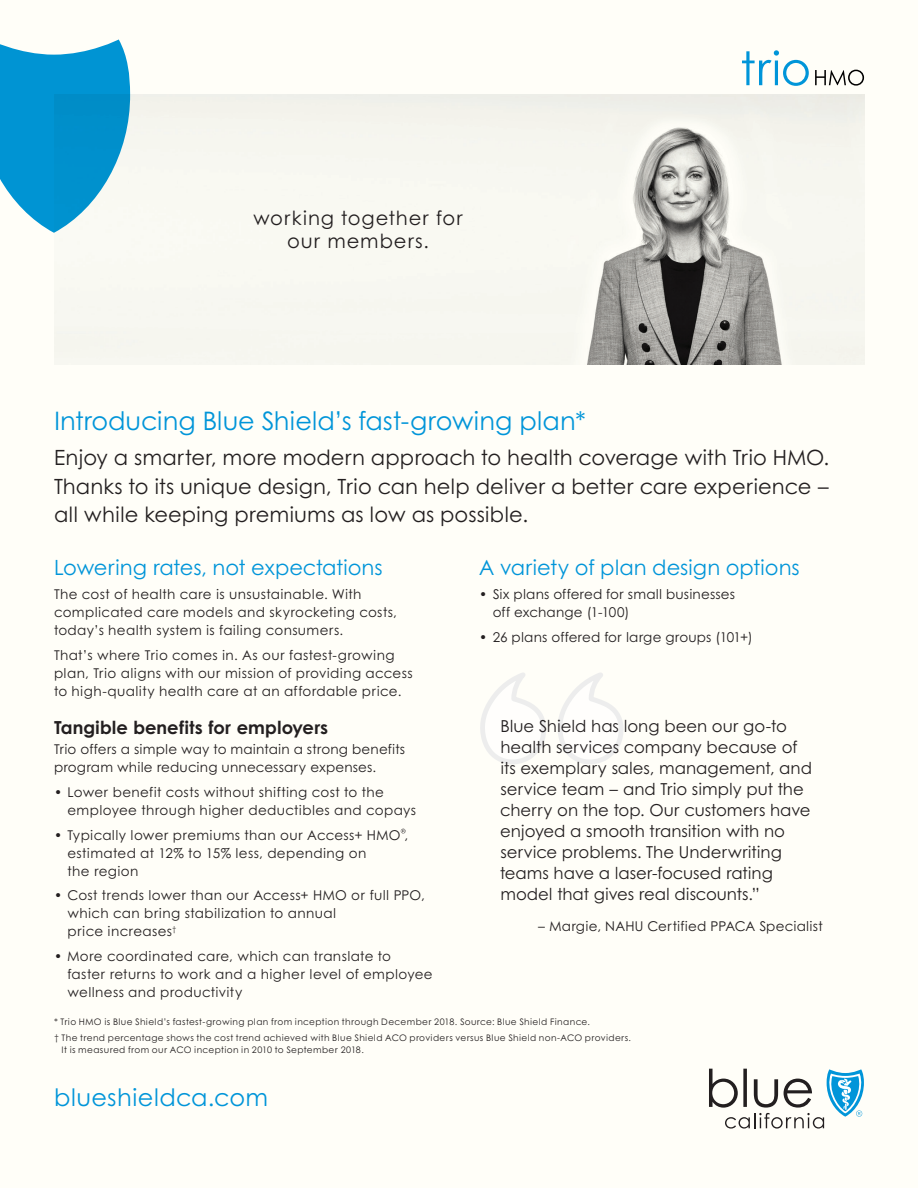
<style>
.page{position:relative;width:918px;height:1188px;background:#fffef8}
.page>*{position:absolute;margin:0;border:0;box-sizing:border-box;transform-origin:0 0}
._14pt__Big_blue_Sect{font:25.5px "Century Gothic B";color:#0095d9}
.url_07{font:24px "Century Gothic B";letter-spacing:.01em;color:#0095d9}
._14pt__Big_blue_Sect-2{font:21px/28.5px "Century Gothic B";letter-spacing:.005em;color:#231f20;text-align:justify}
._14pt__Big_blue_Sect-3{font:21px "Century Gothic B";letter-spacing:-.005em;color:#0095d9}
.t1{font:19.5px/23.4px "Century Gothic B";letter-spacing:.045em;color:#231f20;text-align:center}
.subsubhead_07{font:700 18px "Century Gothic B";color:#231f20}
.body_copy_07{font:16.5px/21px "Century Gothic B";letter-spacing:-.005em;color:#231f20}
.body-9-12{font:13.5px/18px "Century Gothic B";letter-spacing:.025em;color:#231f20}
.body-list-9-12{font:13.5px/18px "Century Gothic B";letter-spacing:.01em;color:#231f20}
.body_copy_07-2{font:13.5px "Century Gothic B";letter-spacing:.015em;color:#231f20}
.footnote{font:9px/12px "Century Gothic B";letter-spacing:.04em;color:#231f20}
</style>
<div class="page">
<img style="left:56px;top:94px;width:808px;height:270px">
<svg style="left:0;top:39px;width:130px;height:194px"></svg>
<svg style="left:742px;top:50px;width:67px;height:36px"></svg>
<svg style="left:815px;top:70px;width:49px;height:16px"></svg>
<svg style="left:709px;top:1069px;width:155px;height:60px"></svg>
<svg style="left:401px;top:829px;width:5px;height:4px"></svg>
<svg style="left:480px;top:673px;width:143px;height:91px"></svg>
<p class="t1" style="left:253px;top:206px;width:211px">working together for our members.</p>
<p class="_14pt__Big_blue_Sect" style="left:54px;top:405px;width:533px">Introducing Blue Shield’s fast-growing plan*</p>
<p class="_14pt__Big_blue_Sect-2" style="left:54px;top:443px;width:777px">Enjoy a smarter, more modern approach to health coverage with Trio HMO.<br>Thanks to its unique design, Trio can help deliver a better care experience – all while keeping premiums as low as possible.</p>
<p class="_14pt__Big_blue_Sect-3" style="left:54px;top:554px;width:330px">Lowering rates, not expectations</p>
<p class="body-9-12" style="left:54px;top:585px;width:345px">The cost of health care is unsustainable. With complicated care models and skyrocketing costs, today’s health system is failing consumers.</p>
<p class="body-9-12" style="left:54px;top:646px;width:360px">That’s where Trio comes in. As our fastest-growing plan, Trio aligns with our mission of providing access to high-quality health care at an affordable price.</p>
<p class="subsubhead_07" style="left:54px;top:716px;width:275px">Tangible benefits for employers</p>
<p class="body-9-12" style="left:54px;top:740px;width:353px">Trio offers a simple way to maintain a strong benefits program while reducing unnecessary expenses.</p>
<p class="body-9-12" style="left:68px;top:783px;width:350px;text-indent:-14px">• Lower benefit costs without shifting cost to the employee through higher deductibles and copays</p>
<p class="body-9-12" style="left:68px;top:826px;width:342px;text-indent:-14px">• Typically lower premiums than our Access+ HMO , estimated at 12% to 15% less, depending on<br>the region</p>
<p class="body-9-12" style="left:68px;top:886px;width:359px;text-indent:-14px">• Cost trends lower than our Access+ HMO or full PPO, which can bring stabilization to annual<br>price increases<sup>†</sup></p>
<p class="body-9-12" style="left:68px;top:947px;width:367px;text-indent:-14px">• More coordinated care, which can translate to<br>faster returns to work and a higher level of employee wellness and productivity</p>
<p class="_14pt__Big_blue_Sect-3" style="left:479px;top:554px;width:322px">A variety of plan design options</p>
<p class="body-list-9-12" style="left:493px;top:585px;width:244px;text-indent:-14px">• Six plans offered for small businesses off exchange (1-100)</p>
<p class="body-list-9-12" style="left:479px;top:628px;width:275px">• 26 plans offered for large groups (101+)</p>
<p class="body_copy_07" style="left:500px;top:715px;width:313px">Blue Shield has long been our go-to health services company because of its exemplary sales, management, and service team – and Trio simply put the cherry on the top. Our customers have enjoyed a smooth transition with no service problems. The Underwriting teams have a laser-focused rating model that gives real discounts.”</p>
<p class="body_copy_07-2" style="left:538px;top:918px;width:287px">– Margie, NAHU Certified PPACA Specialist</p>
<p class="footnote" style="left:54px;top:1016px;width:538px">* Trio HMO is Blue Shield’s fastest-growing plan from inception through December 2018. Source: Blue Shield Finance.</p>
<p class="footnote" style="left:62px;top:1031px;width:571px;text-indent:-8px">† The trend percentage shows the cost trend achieved with Blue Shield ACO providers versus Blue Shield non-ACO providers.<br>It is measured from our ACO inception in 2010 to September 2018.</p>
<p class="url_07" style="left:54px;top:1082px;width:216px">blueshieldca.com</p>
</div>
